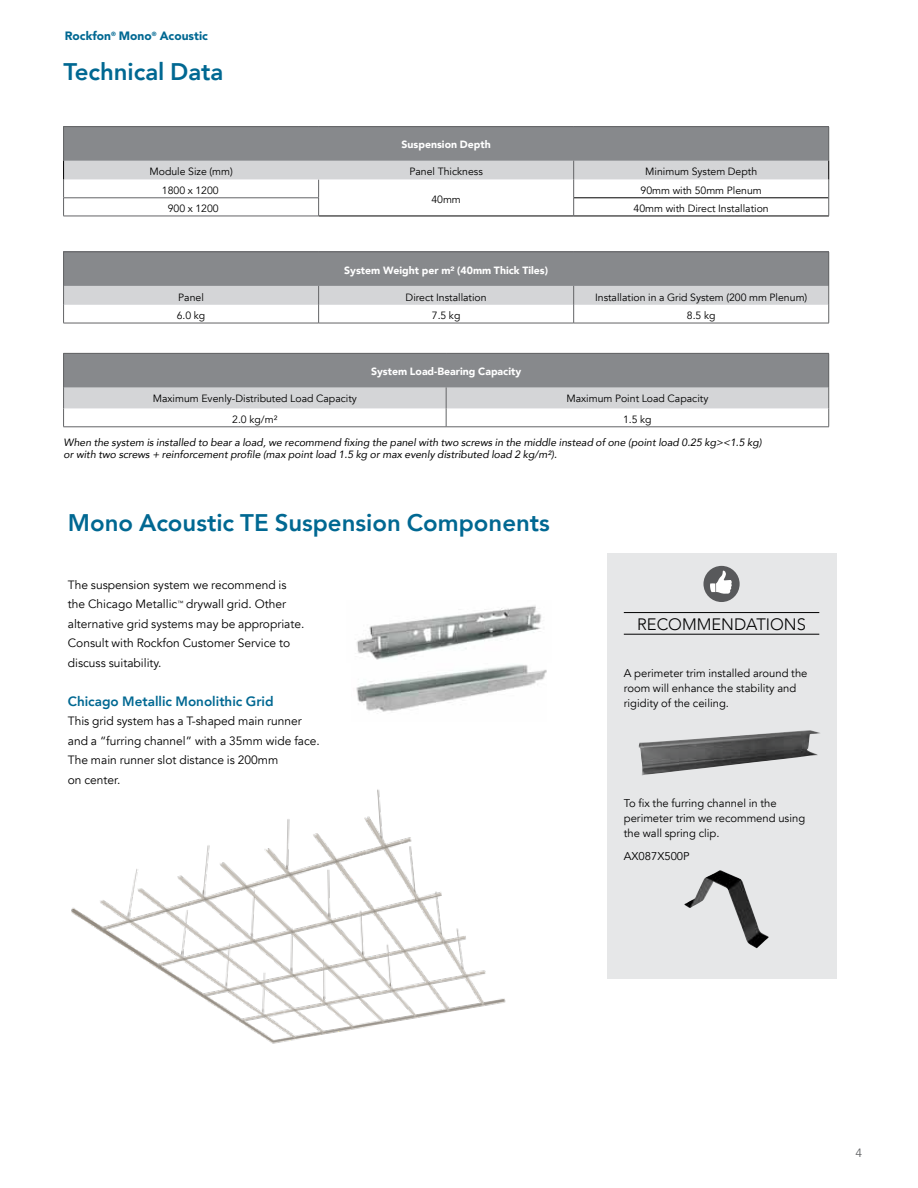
<style>
.page{position:relative;width:918px;height:1188px;background:#fff}
.page>*{position:absolute;margin:0;border:0;box-sizing:border-box;transform-origin:0 0}
.t1{font:800 24px "Avenir";color:#006892}
.t2{font:300 16.5px "Avenir";color:#000}
.t3{font:800 13.5px "Avenir";color:#006892}
.t4{font:12px/19.5px "Avenir";color:#000}
.t5{font:900 12px "Avenir LT Std";color:#006892}
.t6{font:12px "Avenir";color:#636466}
.t7{font:11.25px/15px "Avenir";color:#000}
.t8{font:10.5px "Avenir";color:#000}
.t9{font:italic 10.5px/12.6px "Avenir";color:#000}
.t10{font:900 10.5px "Avenir";color:#fff}
</style>
<div class="page">
<img style="left:356px;top:605px;width:186px;height:55px">
<img style="left:356px;top:664px;width:190px;height:48px">
<img style="left:71px;top:789px;width:435px;height:255px">
<div style="left:64px;top:127px;width:765px;height:34px;background:#87898c"></div>
<hr style="left:319px;top:216px;width:255px;height:1px;background:#000">
<hr style="left:574px;top:216px;width:255px;height:1px;background:#000">
<hr style="left:63px;top:126px;width:256px;height:1px;background:#636466">
<hr style="left:63px;top:127px;width:1px;height:34px;background:#636466">
<hr style="left:319px;top:126px;width:255px;height:1px;background:#636466">
<hr style="left:574px;top:126px;width:255px;height:1px;background:#636466">
<hr style="left:828px;top:127px;width:1px;height:34px;background:#636466">
<hr style="left:63px;top:216px;width:256px;height:1px;background:#636466">
<svg style="left:63px;top:161px;width:766px;height:55px"></svg>
<div style="left:64px;top:252px;width:765px;height:34px;background:#87898c"></div>
<hr style="left:828px;top:252px;width:1px;height:34px;background:#636466">
<hr style="left:63px;top:323px;width:256px;height:1px;background:#636466">
<hr style="left:319px;top:323px;width:255px;height:1px;background:#636466">
<hr style="left:574px;top:323px;width:255px;height:1px;background:#636466">
<hr style="left:63px;top:252px;width:256px;height:1px;background:#636466">
<hr style="left:63px;top:252px;width:1px;height:34px;background:#636466">
<hr style="left:319px;top:252px;width:255px;height:1px;background:#636466">
<hr style="left:574px;top:252px;width:255px;height:1px;background:#636466">
<svg style="left:63px;top:286px;width:766px;height:37px"></svg>
<div style="left:64px;top:353px;width:765px;height:34px;background:#87898c"></div>
<hr style="left:828px;top:354px;width:1px;height:33px;background:#636466">
<hr style="left:63px;top:353px;width:383px;height:1px;background:#636466">
<hr style="left:63px;top:354px;width:1px;height:33px;background:#636466">
<hr style="left:446px;top:353px;width:383px;height:1px;background:#636466">
<svg style="left:63px;top:387px;width:766px;height:41px"></svg>
<div style="left:607px;top:553px;width:229px;height:425px;background:#e6e7e8"></div>
<hr style="left:624px;top:612px;width:195px;height:1px;background:#000">
<hr style="left:624px;top:634px;width:195px;height:1px;background:#000">
<div style="left:703px;top:566px;width:37px;height:36px;background:#58595b;border-radius:50%"></div>
<svg style="left:710px;top:571px;width:22px;height:23px"></svg>
<img style="left:639px;top:730px;width:181px;height:45px">
<img style="left:684px;top:870px;width:85px;height:78px">
<p class="t5" style="left:65px;top:28px;width:145px">Rockfon<sup>®</sup> Mono<sup>®</sup> Acoustic</p>
<h1 class="t1" style="left:64px;top:53px;width:161px">Technical Data</h1>
<p class="t10" style="left:402px;top:136px;width:91px">Suspension Depth</p>
<p class="t8" style="left:149px;top:166px;width:85px">Module Size (mm)</p>
<p class="t8" style="left:409px;top:166px;width:75px">Panel Thickness</p>
<p class="t8" style="left:645px;top:166px;width:114px">Minimum System Depth</p>
<p class="t8" style="left:162px;top:184px;width:58px">1800 x 1200</p>
<p class="t8" style="left:431px;top:193px;width:31px">40mm</p>
<p class="t8" style="left:641px;top:184px;width:123px">90mm with 50mm Plenum</p>
<p class="t8" style="left:168px;top:202px;width:53px">900 x 1200</p>
<p class="t8" style="left:634px;top:202px;width:137px">40mm with Direct Installation</p>
<p class="t10" style="left:344px;top:261px;width:205px">System Weight per m² (40mm Thick Tiles)</p>
<p class="t8" style="left:178px;top:291px;width:27px">Panel</p>
<p class="t8" style="left:406px;top:291px;width:83px">Direct Installation</p>
<p class="t8" style="left:595px;top:291px;width:214px">Installation in a Grid System (200 mm Plenum)</p>
<p class="t8" style="left:177px;top:309px;width:30px">6.0 kg</p>
<p class="t8" style="left:432px;top:309px;width:30px">7.5 kg</p>
<p class="t8" style="left:687px;top:309px;width:30px">8.5 kg</p>
<p class="t10" style="left:371px;top:363px;width:152px">System Load-Bearing Capacity</p>
<p class="t8" style="left:153px;top:392px;width:206px">Maximum Evenly-Distributed Load Capacity</p>
<p class="t8" style="left:566px;top:392px;width:143px">Maximum Point Load Capacity</p>
<p class="t8" style="left:232px;top:413px;width:47px">2.0 kg/m²</p>
<p class="t8" style="left:623px;top:413px;width:30px">1.5 kg</p>
<p class="t9" style="left:64px;top:436px;width:700px">When the system is installed to bear a load, we recommend fixing the panel with two screws in the middle instead of one (point load 0.25 kg&gt;&lt;1.5 kg) or with two screws + reinforcement profile (max point load 1.5 kg or max evenly distributed load 2 kg/m²).</p>
<h1 class="t1" style="left:68px;top:504px;width:484px">Mono Acoustic TE Suspension Components</h1>
<p class="t4" style="left:68px;top:575px;width:238px">The suspension system we recommend is the Chicago Metallic<sup>™</sup> drywall grid. Other alternative grid systems may be appropriate.<br>Consult with Rockfon Customer Service to discuss suitability.</p>
<p class="t3" style="left:68px;top:691px;width:207px">Chicago Metallic Monolithic Grid</p>
<p class="t4" style="left:68px;top:712px;width:254px">This grid system has a T-shaped main runner and a “furring channel” with a 35mm wide face.<br>The main runner slot distance is 200mm<br>on center.</p>
<h2 class="t2" style="left:637px;top:614px;width:170px">RECOMMENDATIONS</h2>
<p class="t7" style="left:624px;top:666px;width:185px">A perimeter trim installed around the room will enhance the stability and rigidity of the ceiling.</p>
<p class="t7" style="left:624px;top:796px;width:183px">To fix the furring channel in the perimeter trim we recommend using the wall spring clip.</p>
<p class="t7" style="left:624px;top:849px;width:67px">AX087X500P</p>
<p class="t6" style="left:855px;top:1146px;width:8px">4</p>
</div>
